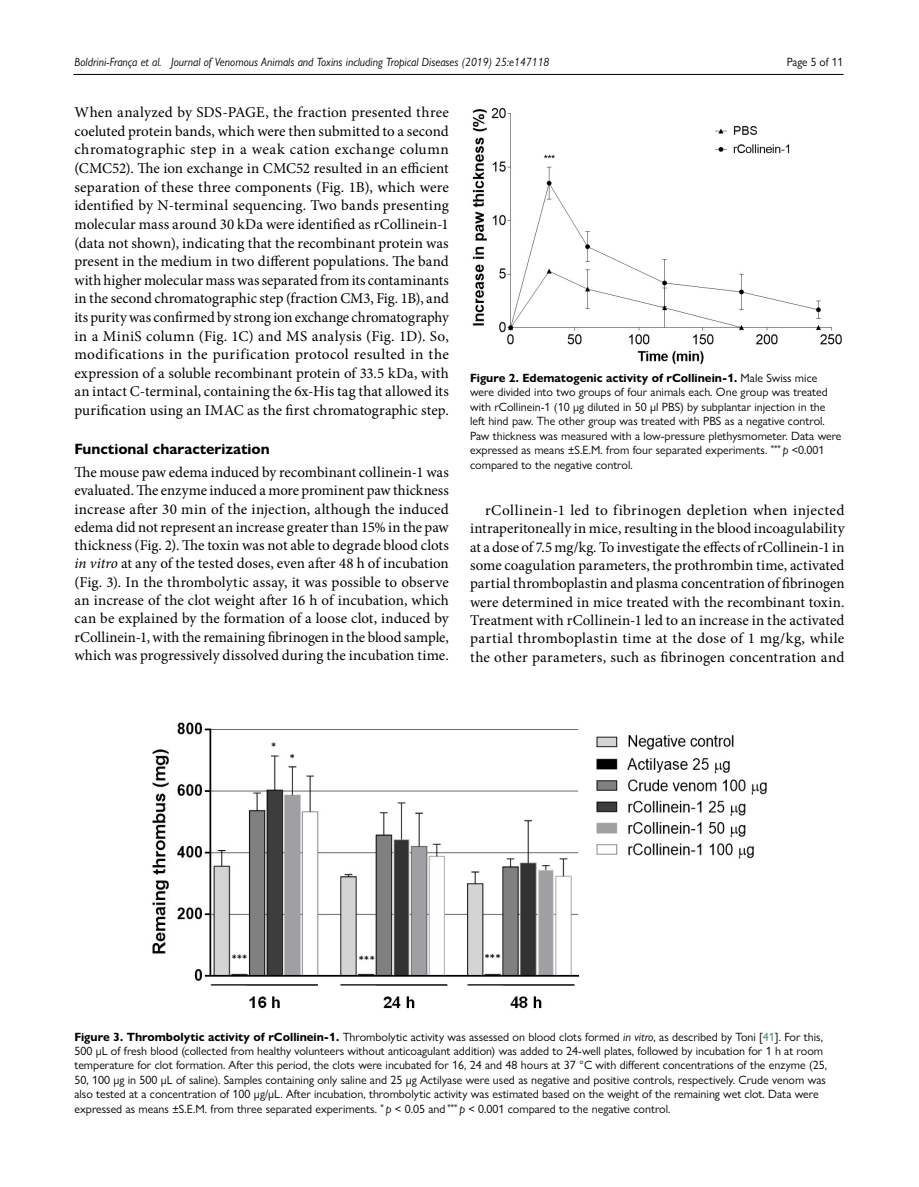
<style>
.page{position:relative;width:919px;height:1187px;background:#fff}
.page>*{position:absolute;margin:0;border:0;box-sizing:border-box;transform-origin:0 0}
.t1{font:15px/18.3px "Minion Pro";letter-spacing:.005em;color:#000;text-align:justify}
.t2{font:700 15px "Gill Sans Nova";color:#000}
.t3{font:12px/14.4px "Gill Sans Nova";color:#000}
.t4{font:italic 12px "Gill Sans Nova";color:#000;scale:.95 1}
.t5{font:12px "Gill Sans Nova";color:#000;scale:.95 1}
.s1{font-style:italic}
.s2{font-weight:700}
.s3{color:#327964}
</style>
<div class="page">
<hr style="left:73px;top:74px;width:770px;height:1px;background:#000">
<img style="left:472px;top:107px;width:370px;height:258px">
<img style="left:152px;top:722px;width:615px;height:287px">
<p class="t4" style="left:74px;top:55px;width:501px">Boldrini-França et al. Journal of Venomous Animals and Toxins including Tropical Diseases (2019) 25:e147118</p>
<p class="t5" style="left:786px;top:55px;width:61px">Page 5 of 11</p>
<p class="t1" style="left:74px;top:103px;width:376px">When analyzed by SDS-PAGE, the fraction presented three coeluted protein bands, which were then submitted to a second chromatographic step in a weak cation exchange column (CMC52). The ion exchange in CMC52 resulted in an efficient separation of these three components (Fig. 1B), which were identified by N-terminal sequencing. Two bands presenting molecular mass around 30 kDa were identified as rCollinein-1 (data not shown), indicating that the recombinant protein was present in the medium in two different populations. The band with higher molecular mass was separated from its contaminants in the second chromatographic step (fraction CM3, Fig. 1B), and its purity was confirmed by strong ion exchange chromatography in a MiniS column (Fig. 1C) and MS analysis (Fig. 1D). So, modifications in the purification protocol resulted in the expression of a soluble recombinant protein of 33.5 kDa, with an intact C-terminal, containing the 6x-His tag that allowed its purification using an IMAC as the first chromatographic step.</p>
<p class="t2" style="left:74px;top:440px;width:197px">Functional characterization</p>
<p class="t1" style="left:74px;top:463px;width:376px">The mouse paw edema induced by recombinant collinein-1 was evaluated. The enzyme induced a more prominent paw thickness increase after 30 min of the injection, although the induced edema did not represent an increase greater than 15% in the paw thickness (Fig. 2). The toxin was not able to degrade blood clots <span class="s1">in vitro</span> at any of the tested doses, even after 48 h of incubation (Fig. 3). In the thrombolytic assay, it was possible to observe an increase of the clot weight after 16 h of incubation, which can be explained by the formation of a loose clot, induced by rCollinein-1, with the remaining fibrinogen in the blood sample, which was progressively dissolved during the incubation time.</p>
<p class="t3" style="left:470px;top:370px;width:373px"><span class="s2">Figure 2. Edematogenic activity of rCollinein-1.</span> Male Swiss mice were divided into two groups of four animals each. One group was treated with rCollinein-1 (10 μg diluted in 50 μl PBS) by subplantar injection in the left hind paw. The other group was treated with PBS as a negative control.<br>Paw thickness was measured with a low-pressure plethysmometer. Data were expressed as means ±S.E.M. from four separated experiments. <sup>***</sup> <span class="s1">p</span> &lt;0.001 compared to the negative control.</p>
<p class="t1" style="left:470px;top:501px;width:376px;text-indent:15px">rCollinein-1 led to fibrinogen depletion when injected intraperitoneally in mice, resulting in the blood incoagulability at a dose of 7.5 mg/kg. To investigate the effects of rCollinein-1 in some coagulation parameters, the prothrombin time, activated partial thromboplastin and plasma concentration of fibrinogen were determined in mice treated with the recombinant toxin.<br>Treatment with rCollinein-1 led to an increase in the activated partial thromboplastin time at the dose of 1 mg/kg, while the other parameters, such as fibrinogen concentration and</p>
<p class="t3" style="left:74px;top:1028px;width:754px"><span class="s2">Figure 3. Thrombolytic activity of rCollinein-1.</span> Thrombolytic activity was assessed on blood clots formed <span class="s1">in vitro</span>, as described by Toni [<span class="s3">41</span>]. For this, 500 μL of fresh blood (collected from healthy volunteers without anticoagulant addition) was added to 24-well plates, followed by incubation for 1 h at room temperature for clot formation. After this period, the clots were incubated for 16, 24 and 48 hours at 37 °C with different concentrations of the enzyme (25, 50, 100 μg in 500 μL of saline). Samples containing only saline and 25 μg Actilyase were used as negative and positive controls, respectively. Crude venom was also tested at a concentration of 100 μg/μL. After incubation, thrombolytic activity was estimated based on the weight of the remaining wet clot. Data were expressed as means ±S.E.M. from three separated experiments. <sup>*</sup> <span class="s1">p</span> &lt; 0.05 and <sup>***</sup> <span class="s1">p</span> &lt; 0.001 compared to the negative control.</p>
</div>
